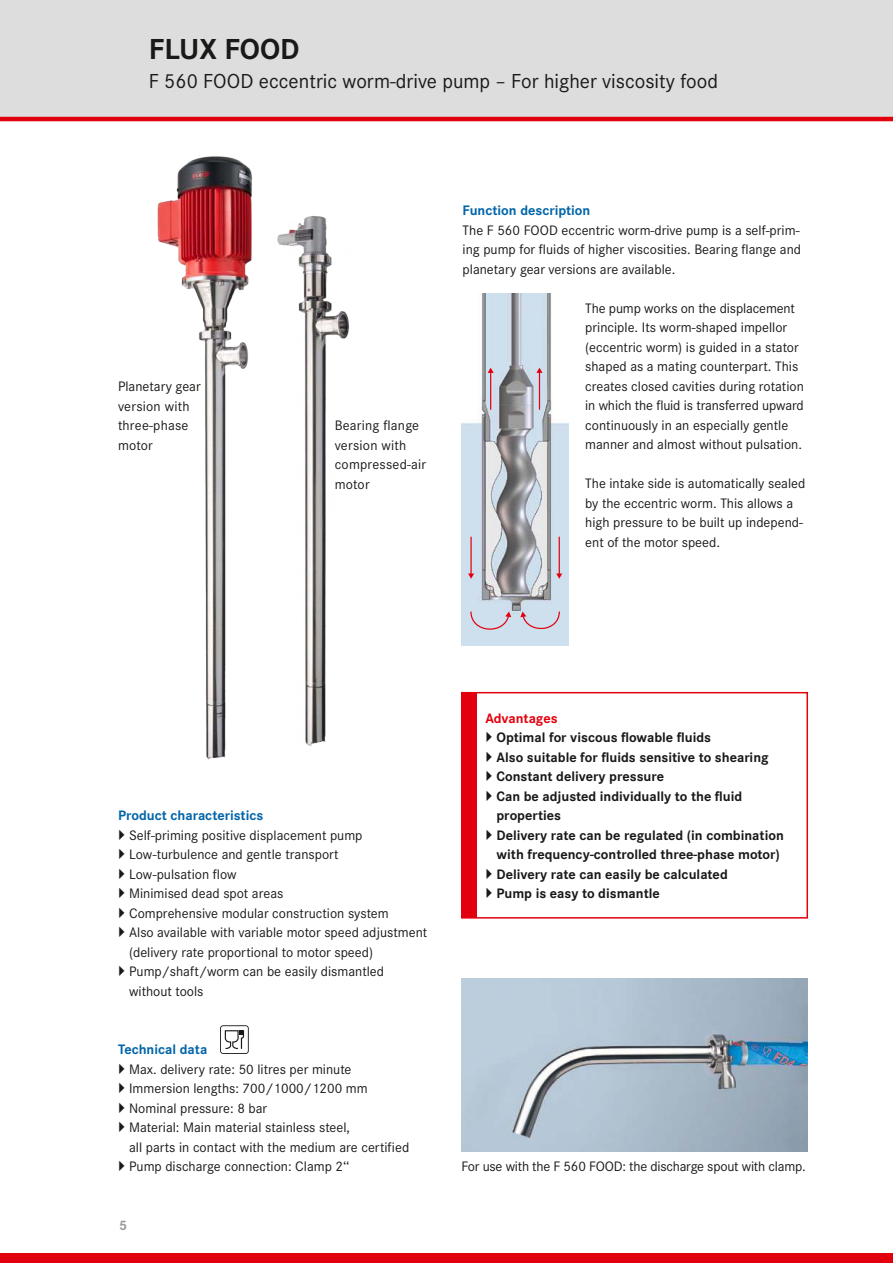
<style>
.page{position:relative;width:893px;height:1263px;background:#fff}
.page>*{position:absolute;margin:0;border:0;box-sizing:border-box;transform-origin:0 0}
.t1{font:700 30px "Corporate S";color:#1a1918}
.t2{font:21px "Corporate S";color:#1a1918}
.t3{font:14.25px/19.5px "Corporate S";color:#1a1918}
.t4{font:700 14.25px/19.5px "Corporate S";color:#1a1918}
.t5{font:700 14.25px "Corporate S";color:#0265a9}
.t6{font:700 14.25px "Corporate S";color:#e3000e}
.t7{font:700 14.25px "Corporate S";color:#9c9c9c}
</style>
<div class="page">
<svg style="left:880px;top:121px;width:13px;height:1px"></svg>
<div style="left:0;top:0;width:893px;height:119px;background:#ddd"></div>
<hr style="left:0;top:117px;width:893px;height:4px;background:#e3000e">
<img style="left:284px;top:215px;width:66px;height:531px">
<img style="left:157px;top:156px;width:127px;height:604px">
<div style="left:462px;top:692px;width:15px;height:226px;background:#e3000e"></div>
<div style="left:461px;top:692px;width:347px;height:226px;border:2px solid #e3000e"></div>
<img style="left:461px;top:978px;width:347px;height:174px">
<img style="left:462px;top:294px;width:106px;height:351px">
<svg style="left:220px;top:1025px;width:29px;height:29px"></svg>
<hr style="left:559px;top:537px;width:1px;height:37px;background:#e3000e">
<svg style="left:556px;top:573px;width:6px;height:6px"></svg>
<hr style="left:470px;top:537px;width:2px;height:37px;background:#e3000e">
<svg style="left:468px;top:573px;width:6px;height:6px"></svg>
<hr style="left:490px;top:372px;width:1px;height:38px;background:#e3000e">
<svg style="left:488px;top:368px;width:6px;height:5px"></svg>
<hr style="left:539px;top:372px;width:1px;height:38px;background:#e3000e">
<svg style="left:536px;top:368px;width:6px;height:5px"></svg>
<svg style="left:470px;top:610px;width:41px;height:25px"></svg>
<svg style="left:520px;top:610px;width:40px;height:24px"></svg>
<div style="left:0;top:1253px;width:893px;height:10px;background:#e3000e"></div>
<h1 class="t1" style="left:149px;top:39px;width:152px">FLUX FOOD</h1>
<h2 class="t2" style="left:149px;top:74px;width:571px">F 560 FOOD eccentric worm-drive pump – For higher viscosity food</h2>
<p class="t3" style="left:118px;top:378px;width:84px">Planetary gear version with three-phase motor</p>
<p class="t3" style="left:335px;top:417px;width:93px">Bearing flange version with compressed-air motor</p>
<p class="t5" style="left:463px;top:206px;width:129px">Function description</p>
<p class="t3" style="left:463px;top:222px;width:340px">The F 560 FOOD eccentric worm-drive pump is a self-prim&shy;ing pump for fluids of higher viscosities. Bearing flange and planetary gear versions are available.</p>
<p class="t3" style="left:585px;top:300px;width:220px">The pump works on the displacement principle. Its worm-shaped impellor (eccentric worm) is guided in a stator shaped as a mating counter part. This creates closed cavities during rotation in which the fluid is transferred upward continuously in an especially gentle manner and almost without pulsation.</p>
<p class="t3" style="left:585px;top:475px;width:222px">The intake side is automatically sealed by the eccentric worm. This allows a high pressure to be built up independ&shy;ent of the motor speed.</p>
<p class="t5" style="left:118px;top:810px;width:147px">Product characteristics</p>
<p class="t3" style="left:129px;top:826px;width:300px">Self-priming positive displacement pump Low-turbulence and gentle transport<br>Low-pulsation flow<br>Minimised dead spot areas<br>Comprehensive modular construction system<br>Also available with variable motor speed adjustment (delivery rate proportional to motor speed)<br>Pump/shaft/worm can be easily dismantled without tools</p>
<p class="t5" style="left:118px;top:1044px;width:91px">Technical data</p>
<p class="t3" style="left:129px;top:1060px;width:282px">Max. delivery rate: 50 litres per minute Immersion lengths: 700/1000/1200 mm Nominal pressure: 8 bar<br>Material: Main material stainless steel,<br>all parts in contact with the medium are certified Pump discharge connection: Clamp 2‘‘</p>
<p class="t7" style="left:119px;top:1220px;width:10px">5</p>
<p class="t6" style="left:485px;top:713px;width:74px">Advantages</p>
<p class="t4" style="left:496px;top:729px;width:289px">Optimal for viscous flowable fluids<br>Also suitable for fluids sensitive to shearing Constant delivery pressure<br>Can be adjusted individually to the fluid properties<br>Delivery rate can be regulated (in combination with frequency-controlled three-phase motor)<br>Delivery rate can easily be calculated<br>Pump is easy to dismantle</p>
<p class="t3" style="left:461px;top:1158px;width:346px">For use with the F 560 FOOD: the discharge spout with clamp.</p>
</div>
